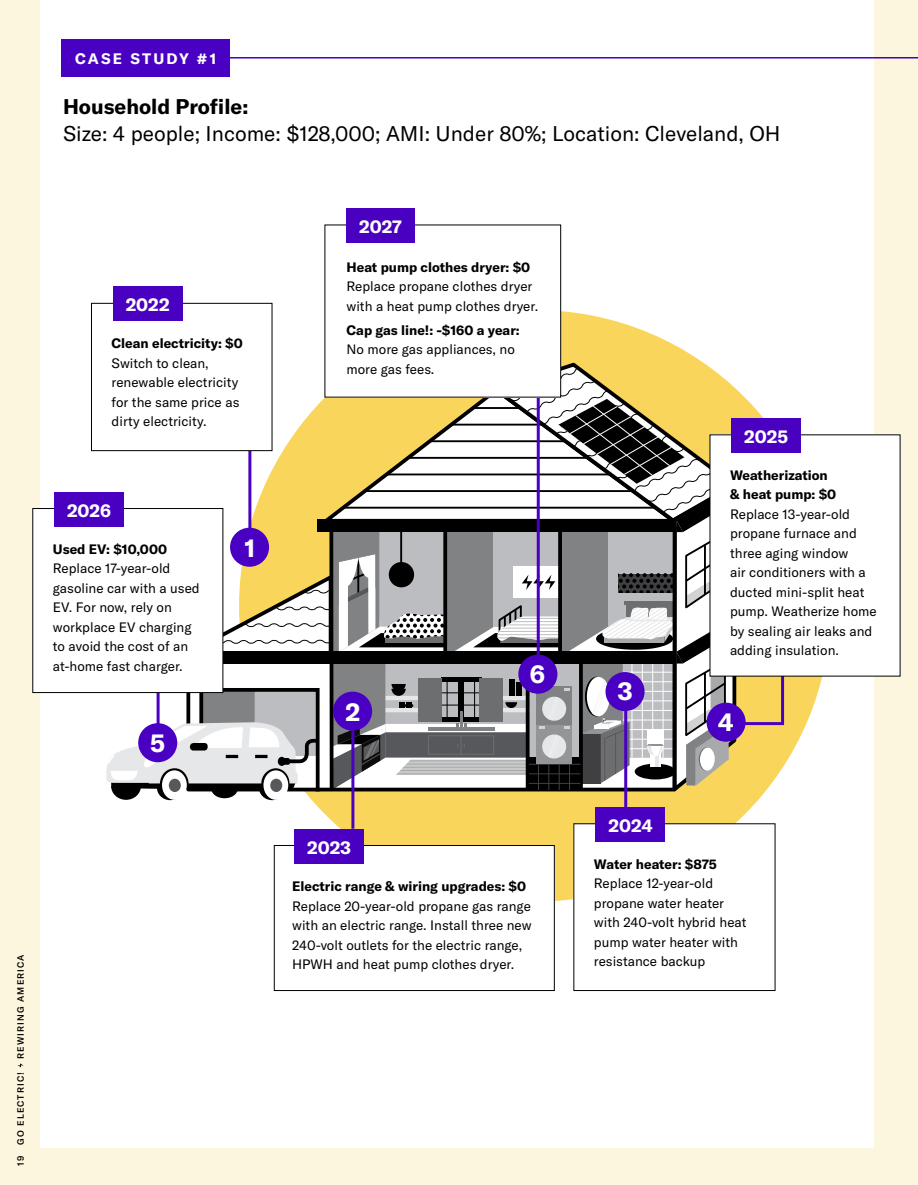
<style>
.page{position:relative;width:918px;height:1185px;background:#fdf6de}
.page>*{position:absolute;margin:0;border:0;box-sizing:border-box;transform-origin:0 0}
.t1{font:700 25.2px "GT America";color:#fff}
.t2{font:21px "GT America";color:#000}
.t3{font:700 21px "GT America";color:#000}
.t4{font:700 18px "GT America";color:#fff}
.t5{font:700 15px "GT America";letter-spacing:.15em;color:#fff}
.t6{font:13.5px/19.5px "GT America";color:#000}
.t7{font:700 13.5px/19.5px "GT America";color:#000}
.t8{font:500 9px "GT America";letter-spacing:.12em;color:#000}
</style>
<div class="page">
<svg style="left:17px;top:1063px;width:7px;height:4px"></svg>
<div style="left:40px;top:0;width:834px;height:1148px;background:#fff"></div>
<div style="left:239px;top:310px;width:592px;height:592px;background:#f9d65b;border-radius:50%"></div>
<hr style="left:351px;top:711px;width:3px;height:118px;background:#4900c3">
<hr style="left:624px;top:698px;width:3px;height:146px;background:#4900c3">
<div style="left:91px;top:303px;width:181px;height:148px;border:1px solid #000"></div>
<div style="left:113px;top:287px;width:70px;height:34px;background:#4900c1"></div>
<div style="left:274px;top:845px;width:280px;height:146px;background:#fff"></div>
<div style="left:274px;top:845px;width:281px;height:146px;border:1px solid #000"></div>
<div style="left:294px;top:829px;width:70px;height:34px;background:#4900c1"></div>
<div style="left:574px;top:824px;width:201px;height:167px;background:#fff"></div>
<div style="left:573px;top:823px;width:202px;height:168px;border:1px solid #000"></div>
<div style="left:595px;top:807px;width:70px;height:34px;background:#4900c1"></div>
<div style="left:710px;top:435px;width:190px;height:241px;background:#fff"></div>
<div style="left:731px;top:418px;width:70px;height:34px;background:#4900c1"></div>
<div style="left:33px;top:509px;width:190px;height:184px;background:#fff"></div>
<div style="left:54px;top:492px;width:70px;height:34px;background:#4900c1"></div>
<div style="left:325px;top:225px;width:236px;height:172px;background:#fff"></div>
<div style="left:346px;top:208px;width:69px;height:35px;background:#4900c1"></div>
<svg style="left:106px;top:345px;width:680px;height:455px"></svg>
<div style="left:700px;top:748px;width:15px;height:23px;background:#fff;border-radius:50%"></div>
<div style="left:333px;top:692px;width:39px;height:39px;background:#4900c3;border-radius:50%"></div>
<div style="left:606px;top:672px;width:39px;height:39px;background:#4900c3;border-radius:50%"></div>
<div style="left:707px;top:703px;width:39px;height:39px;background:#4900c3;border-radius:50%"></div>
<div style="left:138px;top:723px;width:39px;height:39px;background:#4900c3;border-radius:50%"></div>
<div style="left:62px;top:39px;width:168px;height:38px;background:#4900c3"></div>
<hr style="left:224px;top:57px;width:694px;height:2px;background:#4900c3">
<p class="t5" style="left:75px;top:49px;width:142px">CASE STUDY #1</p>
<h2 class="t3" style="left:63px;top:94px;width:187px">Household Profile:</h2>
<h2 class="t2" style="left:63px;top:122px;width:719px">Size: 4 people; Income: $128,000; AMI: Under 80%; Location: Cleveland, OH</h2>
<h3 class="t4" style="left:126px;top:294px;width:45px">2022</h3>
<p class="t7" style="left:112px;top:334px;width:133px">Clean electricity: $0</p>
<p class="t6" style="left:112px;top:353px;width:129px">Switch to clean, renewable electricity for the same price as dirty electricity.</p>
<h3 class="t4" style="left:67px;top:499px;width:45px">2026</h3>
<p class="t7" style="left:53px;top:539px;width:116px">Used EV: $10,000</p>
<p class="t6" style="left:53px;top:559px;width:148px">Replace 17-year-old gasoline car with a used<br>EV. For now, rely on workplace EV charging to avoid the cost of an at-home fast charger.</p>
<h1 class="t1" style="left:150px;top:727px;width:16px">5</h1>
<h1 class="t1" style="left:244px;top:532px;width:13px">1</h1>
<p class="t8" style="left:15px;top:1059px;width:106px;rotate:-90deg">REWIRING AMERICA</p>
<p class="t8" style="left:15px;top:1166px;width:96px;rotate:-90deg">19 GO ELECTRIC!</p>
<h3 class="t4" style="left:359px;top:216px;width:44px">2027</h3>
<p class="t7" style="left:347px;top:257px;width:185px">Heat pump clothes dryer: $0</p>
<p class="t6" style="left:347px;top:277px;width:193px">Replace propane clothes dryer with a heat pump clothes dryer.</p>
<p class="t7" style="left:347px;top:320px;width:175px">Cap gas line!: -$160 a year:</p>
<p class="t6" style="left:347px;top:340px;width:170px">No more gas appliances, no more gas fees.</p>
<h1 class="t1" style="left:346px;top:696px;width:16px">2</h1>
<h3 class="t4" style="left:307px;top:836px;width:45px">2023</h3>
<h1 class="t1" style="left:530px;top:658px;width:17px">6</h1>
<p class="t7" style="left:292px;top:877px;width:235px">Electric range &amp; wiring upgrades: $0</p>
<p class="t6" style="left:292px;top:896px;width:241px">Replace 20-year-old propane gas range with an electric range. Install three new 240-volt outlets for the electric range, HPWH and heat pump clothes dryer.</p>
<h3 class="t4" style="left:744px;top:425px;width:45px">2025</h3>
<h1 class="t1" style="left:618px;top:675px;width:17px">3</h1>
<h3 class="t4" style="left:609px;top:814px;width:46px">2024</h3>
<p class="t7" style="left:730px;top:465px;width:108px">Weatherization &amp; heat pump: $0</p>
<p class="t6" style="left:730px;top:504px;width:148px">Replace 13-year-old propane furnace and three aging window<br>air conditioners with a ducted mini-split heat pump. Weatherize home by sealing air leaks and adding insulation.</p>
<h1 class="t1" style="left:718px;top:707px;width:18px">4</h1>
<p class="t7" style="left:594px;top:854px;width:125px">Water heater: $875</p>
<p class="t6" style="left:594px;top:874px;width:154px">Replace 12-year-old propane water heater with 240-volt hybrid heat pump water heater with resistance backup</p>
</div>
